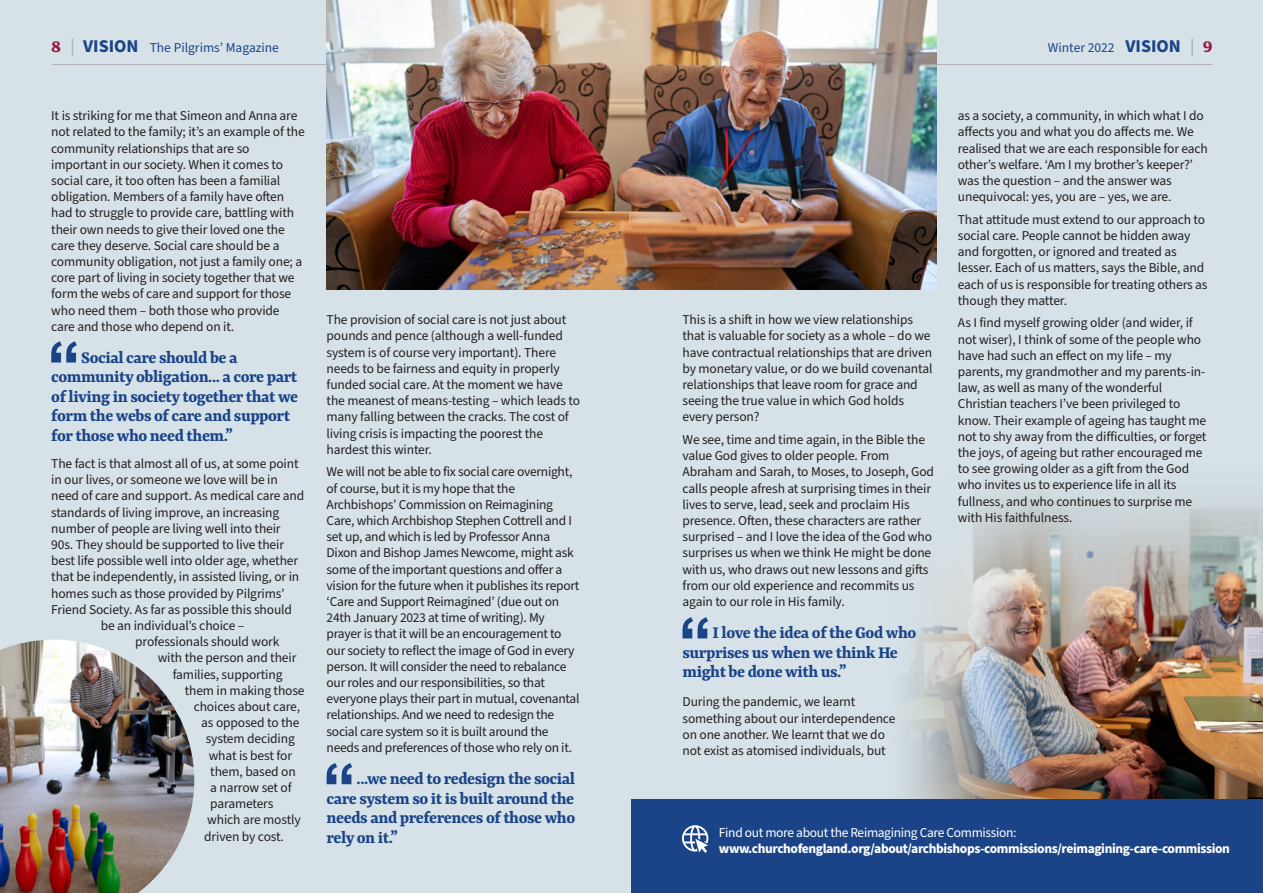
<style>
.page{position:relative;width:1263px;height:893px;background:#d6e2e8}
.page>*{position:absolute;margin:0;border:0;box-sizing:border-box;transform-origin:0 0}
.t1{font:700 18.6px/19.5px "Yrsa";letter-spacing:-.025em;color:#1b4488}
.t2{font:13.5px/16.2px "Source Sans Pro";letter-spacing:-.01em;color:#231f20}
.t3{font:700 13.5px/16.2px "Source Sans Pro";letter-spacing:-.03em;color:#fff}
.t4{font:13.5px "Source Sans Pro";color:#1b4488}
.s1{font-family:"Yrsa";font-weight:700;font-size:21px;color:#9b1d41}
.s2{font-size:18px;color:#a8a9ad}
.s3{font-weight:700;font-size:18px}
.s4{font-weight:400}
</style>
<div class="page">
<hr style="left:52px;top:64px;width:1161px;height:1px;background:#b2b3b7">
<div style="left:936px;top:0;width:280px;height:207px;background:#d6e2e8"></div>
<img style="left:882px;top:457px;width:381px;height:342px">
<svg style="left:51px;top:341px;width:26px;height:21px"></svg>
<svg style="left:327px;top:763px;width:25px;height:21px"></svg>
<svg style="left:682px;top:617px;width:26px;height:21px"></svg>
<div style="left:631px;top:799px;width:632px;height:94px;background:#1b4488"></div>
<svg style="left:682px;top:825px;width:26px;height:28px"></svg>
<img style="left:327px;top:0;width:609px;height:289px">
<img style="left:0;top:639px;width:194px;height:254px">
<p class="t4" style="left:51px;top:39px;width:229px"><span class="s1">8</span> <span class="s2">|</span> <span class="s3">VISION</span> The Pilgrims’ Magazine</p>
<p class="t4" style="left:1048px;top:38px;width:166px">Winter 2022 <span class="s3">VISION</span> <span class="s2">|</span> <span class="s1">9</span></p>
<p class="t2" style="left:51px;top:108px;width:255px">It is striking for me that Simeon and Anna are not related to the family; it’s an example of the community relationships that are so important in our society. When it comes to social care, it too often has been a familial obligation. Members of a family have often had to struggle to provide care, battling with their own needs to give their loved one the care they deserve. Social care should be a community obligation, not just a family one; a core part of living in society together that we form the webs of care and support for those who need them – both those who provide care and those who depend on it.</p>
<p class="t1" style="left:51px;top:348px;width:248px;text-indent:30px">Social care should be a community obligation... a core part of living in society together that we form the webs of care and support for those who need them.”</p>
<p class="t2" style="left:51px;top:456px;width:249px">The fact is that almost all of us, at some point</p>
<p class="t2" style="left:51px;top:472px;width:228px">in our lives, or someone we love will be in</p>
<p class="t2" style="left:51px;top:488px;width:255px">need of care and support. As medical care and</p>
<p class="t2" style="left:51px;top:504px;width:230px">standards of living improve, an increasing</p>
<p class="t2" style="left:51px;top:521px;width:231px">number of people are living well into their</p>
<p class="t2" style="left:51px;top:537px;width:234px">90s. They should be supported to live their</p>
<p class="t2" style="left:51px;top:553px;width:248px">best life possible well into older age, whether</p>
<p class="t2" style="left:51px;top:569px;width:250px">that be independently, in assisted living, or in</p>
<p class="t2" style="left:51px;top:585px;width:235px">homes such as those provided by Pilgrims’</p>
<p class="t2" style="left:51px;top:602px;width:242px">Friend Society. As far as possible this should</p>
<p class="t2" style="left:101px;top:618px;width:145px">be an individual’s choice –</p>
<p class="t2" style="left:135px;top:634px;width:146px">professionals should work</p>
<p class="t2" style="left:158px;top:650px;width:140px">with the person and their</p>
<p class="t2" style="left:173px;top:666px;width:111px">families, supporting</p>
<p class="t2" style="left:185px;top:683px;width:121px">them in making those</p>
<p class="t2" style="left:194px;top:699px;width:108px">choices about care,</p>
<p class="t2" style="left:201px;top:715px;width:100px">as opposed to the</p>
<p class="t2" style="left:206px;top:731px;width:91px">system deciding</p>
<p class="t2" style="left:209px;top:747px;width:85px">what is best for</p>
<p class="t2" style="left:210px;top:764px;width:87px">them, based on</p>
<p class="t2" style="left:210px;top:780px;width:83px">a narrow set of</p>
<p class="t2" style="left:210px;top:796px;width:65px">parameters</p>
<p class="t2" style="left:207px;top:812px;width:95px">which are mostly</p>
<p class="t2" style="left:204px;top:828px;width:81px">driven by cost.</p>
<p class="t2" style="left:327px;top:312px;width:255px">The provision of social care is not just about pounds and pence (although a well-funded system is of course very important). There needs to be fairness and equity in properly funded social care. At the moment we have the meanest of means-testing – which leads to many falling between the cracks. The cost of living crisis is impacting the poorest the hardest this winter.</p>
<p class="t2" style="left:327px;top:464px;width:254px">We will not be able to fix social care overnight, of course, but it is my hope that the Archbishops’ Commission on Reimagining Care, which Archbishop Stephen Cottrell and I set up, and which is led by Professor Anna Dixon and Bishop James Newcome, might ask some of the important questions and offer a vision for the future when it publishes its report ‘Care and Support Reimagined’ (due out on 24th January 2023 at time of writing). My prayer is that it will be an encouragement to our society to reflect the image of God in every person. It will consider the need to rebalance our roles and our responsibilities, so that everyone plays their part in mutual, covenantal relationships. And we need to redesign the social care system so it is built around the needs and preferences of those who rely on it.</p>
<p class="t1" style="left:327px;top:770px;width:250px;text-align:justify;text-indent:30px">...we need to redesign the social care system so it is built around the needs and preferences of those who rely on it.”</p>
<p class="t2" style="left:682px;top:312px;width:251px">This is a shift in how we view relationships that is valuable for society as a whole – do we have contractual relationships that are driven by monetary value, or do we build covenantal relationships that leave room for grace and seeing the true value in which God holds every person?</p>
<p class="t2" style="left:682px;top:432px;width:253px">We see, time and time again, in the Bible the value God gives to older people. From Abraham and Sarah, to Moses, to Joseph, God calls people afresh at surprising times in their lives to serve, lead, seek and proclaim His presence. Often, these characters are rather surprised – and I love the idea of the God who surprises us when we think He might be done with us, who draws out new lessons and gifts from our old experience and recommits us again to our role in His family.</p>
<p class="t1" style="left:682px;top:624px;width:235px;text-indent:30px">I love the idea of the God who surprises us when we think He might be done with us.”</p>
<p class="t2" style="left:682px;top:694px;width:214px">During the pandemic, we learnt something about our interdependence on one another. We learnt that we do not exist as atomised individuals, but</p>
<p class="t2" style="left:958px;top:108px;width:251px">as a society, a community, in which what I do affects you and what you do affects me. We realised that we are each responsible for each other’s welfare. ‘Am I my brother’s keeper?’ was the question – and the answer was unequivocal: yes, you are – yes, we are.</p>
<p class="t2" style="left:958px;top:212px;width:251px">That attitude must extend to our approach to social care. People cannot be hidden away and forgotten, or ignored and treated as lesser. Each of us matters, says the Bible, and each of us is responsible for treating others as though they matter.</p>
<p class="t2" style="left:958px;top:315px;width:250px">As I find myself growing older (and wider, if not wiser), I think of some of the people who have had such an effect on my life – my parents, my grandmother and my parents-in&shy;law, as well as many of the wonderful Christian teachers I’ve been privileged to know. Their example of ageing has taught me not to shy away from the difficulties, or forget the joys, of ageing but rather encouraged me to see growing older as a gift from the God who invites us to experience life in all its fullness, and who continues to surprise me with His faithfulness.</p>
<p class="t3" style="left:719px;top:825px;width:513px"><span class="s4">Find out more about the Reimagining Care Commission: </span>www.churchofengland.org/about/archbishops-commissions/reimagining-care-commission</p>
</div>
